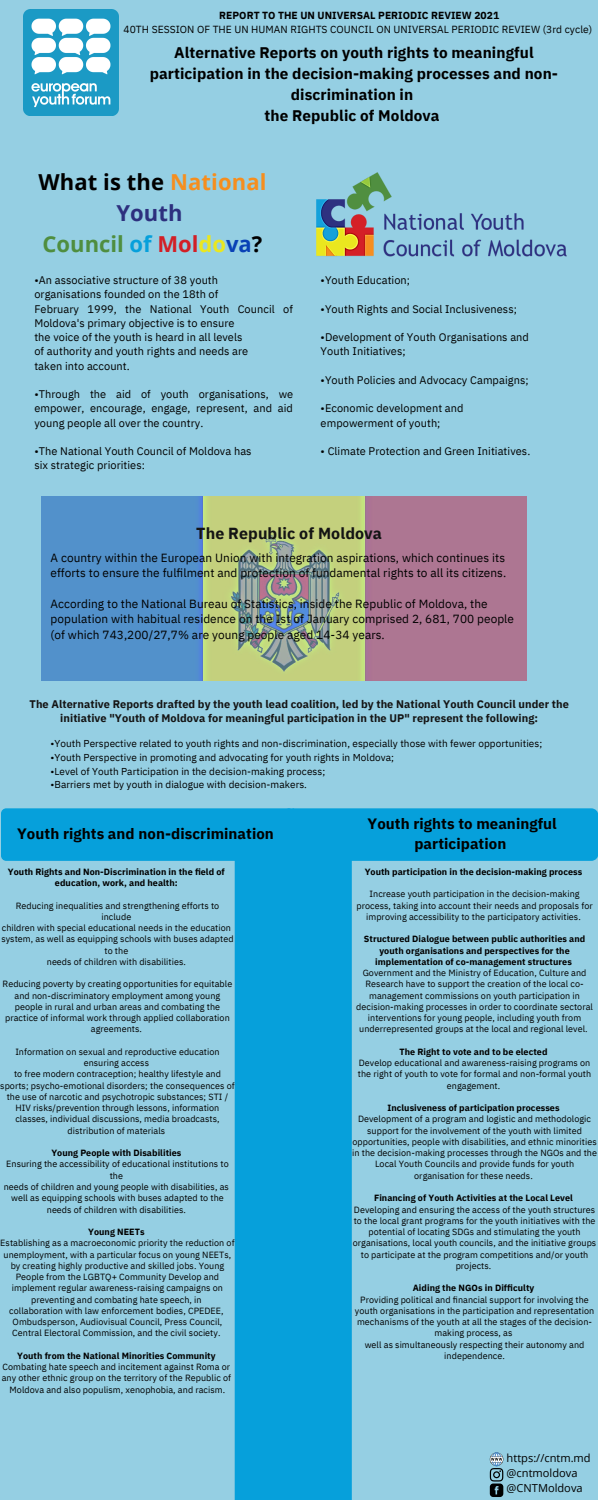
<style>
.page{position:relative;width:598px;height:1500px;background:#95cfe3}
.page>*{position:absolute;margin:0;border:0;box-sizing:border-box;transform-origin:0 0}
.t1{font:700 22px/30.8px "Open Sans";letter-spacing:.005em;color:#000;text-align:center}
.t2{font:700 22px "Open Sans";color:#4f8e40}
.t3{font:700 16px "IBM Plex Sans";letter-spacing:.005em;color:#141414}
.t4{font:700 15.3px/20.8px "IBM Plex Sans";letter-spacing:.005em;color:#000;text-align:center}
.t5{font:700 15px/19.5px "IBM Plex Sans";letter-spacing:.005em;color:#000;text-align:center}
.t6{font:11.8px/15.3px "IBM Plex Sans";letter-spacing:.005em;color:#000}
.t7{font:11.1px "Open Sans";color:#000}
.t8{font:11px/14.3px "IBM Plex Sans";letter-spacing:.005em;color:#000}
.t9{font:700 11px/14.3px "IBM Plex Sans";letter-spacing:.005em;color:#141414;text-align:center}
.t10{font:10.3px "IBM Plex Sans";letter-spacing:.005em;color:#000}
.t11{font:700 10.3px "IBM Plex Sans";letter-spacing:.005em;color:#000}
.t12{font:10px "IBM Plex Sans";letter-spacing:.005em;color:#000}
.t13{font:9px/11.3px "IBM Plex Sans";letter-spacing:.005em;color:#000;text-align:center}
.t14{font:700 9px/11.3px "IBM Plex Sans";letter-spacing:.005em;color:#000;text-align:center}
.s1{color:#f68e1e}
.s2{color:#2d307e}
.s3{color:#06a0db}
.s4{color:#d21f26}
.s5{color:#eae71f}
.s6{color:#0941b6}
.s7{color:#000}
</style>
<div class="page">
<img style="left:41px;top:497px;width:485px;height:183px">
<img style="left:316px;top:172px;width:251px;height:85px">
<img style="left:24px;top:9px;width:94px;height:107px">
<div style="left:1px;top:808px;width:293px;height:53px;background:#06a0db;border-radius:5px"></div>
<div style="left:282px;top:808px;width:316px;height:53px;background:#06a0db;border-radius:7px"></div>
<div style="left:235px;top:808px;width:117px;height:692px;background:#06a0db"></div>
<svg style="left:490px;top:1453px;width:13px;height:44px"></svg>
<p class="t11" style="left:219px;top:9px;width:281px">REPORT TO THE UN UNIVERSAL PERIODIC REVIEW 2021</p>
<p class="t10" style="left:124px;top:22px;width:470px">40TH SESSION OF THE UN HUMAN RIGHTS COUNCIL ON UNIVERSAL PERIODIC REVIEW (3rd cycle)</p>
<p class="t4" style="left:150px;top:42px;width:410px">Alternative Reports on youth rights to meaningful participation in the decision-making processes and non&shy;discrimination in</p>
<p class="t4" style="left:264px;top:104px;width:177px">the Republic of Moldova</p>
<p class="t1" style="left:38px;top:166px;width:230px">What is the <span class="s1">National<br></span><span class="s2">Youth</span></p>
<p class="t2" style="left:43px;top:228px;width:221px">Council <span class="s3">of</span> <span class="s4">Mol</span><span class="s5">do</span><span class="s6">va</span><span class="s7">?</span></p>
<p class="t8" style="left:34px;top:273px;width:185px">•An associative structure of 38 youth</p>
<p class="t8" style="left:34px;top:287px;width:185px">organisations founded on the 18th of</p>
<p class="t8" style="left:34px;top:301px;width:260px">February 1999, the National Youth Council of<br>Moldova's primary objective is to ensure</p>
<p class="t8" style="left:34px;top:330px;width:210px">the voice of the youth is heard in all levels</p>
<p class="t8" style="left:34px;top:344px;width:215px">of authority and youth rights and needs are</p>
<p class="t8" style="left:34px;top:358px;width:97px">taken into account.</p>
<p class="t8" style="left:34px;top:387px;width:260px;text-align:justify">•Through the aid of youth organisations, we empower, encourage, engage, represent, and aid young people all over the country.</p>
<p class="t8" style="left:34px;top:444px;width:219px">•The National Youth Council of Moldova has</p>
<p class="t8" style="left:34px;top:458px;width:112px">six strategic priorities:</p>
<p class="t8" style="left:320px;top:273px;width:91px">•Youth Education;</p>
<p class="t8" style="left:320px;top:301px;width:198px">•Youth Rights and Social Inclusiveness;</p>
<p class="t8" style="left:320px;top:330px;width:210px">•Development of Youth Organisations and</p>
<p class="t8" style="left:320px;top:344px;width:87px">Youth Initiatives;</p>
<p class="t8" style="left:320px;top:373px;width:209px">•Youth Policies and Advocacy Campaigns;</p>
<p class="t8" style="left:320px;top:401px;width:144px">•Economic development and</p>
<p class="t8" style="left:320px;top:415px;width:121px">empowerment of youth;</p>
<p class="t8" style="left:320px;top:444px;width:211px">• Climate Protection and Green Initiatives.</p>
<p class="t3" style="left:196px;top:522px;width:187px">The Republic of Moldova</p>
<p class="t6" style="left:50px;top:550px;width:457px">A country within the European Union with integration aspirations, which continues its efforts to ensure the fulfilment and protection of fundamental rights to all its citizens.</p>
<p class="t6" style="left:50px;top:596px;width:465px">According to the National Bureau of Statistics, inside the Republic of Moldova, the population with habitual residence on the Ist of January comprised 2, 681, 700 people (of which 743,200/27,7% are young people aged 14-34 years.</p>
<p class="t9" style="left:30px;top:697px;width:541px">The Alternative Reports drafted by the youth lead coalition, led by the National Youth Council under the initiative "Youth of Moldova for meaningful participation in the UP" represent the following:</p>
<p class="t12" style="left:50px;top:737px;width:493px">•Youth Perspective related to youth rights and non-discrimination, especially those with fewer opportunities;</p>
<p class="t12" style="left:50px;top:751px;width:345px">•Youth Perspective in promoting and advocating for youth rights in Moldova;</p>
<p class="t12" style="left:50px;top:764px;width:276px">•Level of Youth Participation in the decision-making process;</p>
<p class="t12" style="left:50px;top:778px;width:258px">•Barriers met by youth in dialogue with decision-makers.</p>
<p class="t5" style="left:17px;top:824px;width:258px">Youth rights and non-discrimination</p>
<p class="t5" style="left:367px;top:814px;width:191px">Youth rights to meaningful participation</p>
<p class="t14" style="left:8px;top:866px;width:218px">Youth Rights and Non-Discrimination in the field of</p>
<p class="t14" style="left:55px;top:877px;width:124px">education, work, and health:</p>
<p class="t13" style="left:16px;top:900px;width:205px">Reducing inequalities and strengthening efforts to include</p>
<p class="t13" style="left:2px;top:922px;width:231px">children with special educational needs in the education</p>
<p class="t13" style="left:1px;top:933px;width:234px">system, as well as equipping schools with buses adapted to the</p>
<p class="t13" style="left:47px;top:956px;width:141px">needs of children with disabilities.</p>
<p class="t13" style="left:3px;top:978px;width:231px">Reducing poverty by creating opportunities for equitable and non-discriminatory employment among young people in rural and urban areas and combating the practice of informal work through applied collaboration agreements.</p>
<p class="t13" style="left:15px;top:1046px;width:206px">Information on sexual and reproductive education ensuring access</p>
<p class="t13" style="left:0;top:1068px;width:236px">to free modern contraception; healthy lifestyle and sports; psycho-emotional disorders; the consequences of the use of narcotic and psychotropic substances; STI / HIV risks/prevention through lessons, information classes, individual discussions, media broadcasts, distribution of materials</p>
<p class="t14" style="left:51px;top:1147px;width:132px">Young People with Disabilities</p>
<p class="t13" style="left:6px;top:1158px;width:224px">Ensuring the accessibility of educational institutions to the</p>
<p class="t13" style="left:4px;top:1181px;width:227px">needs of children and young people with disabilities, as</p>
<p class="t13" style="left:11px;top:1192px;width:214px">well as equipping schools with buses adapted to the needs of children with disabilities.</p>
<p class="t14" style="left:88px;top:1226px;width:58px">Young NEETs</p>
<p class="t13" style="left:0;top:1237px;width:236px">Establishing as a macroeconomic priority the reduction of unemployment, with a particular focus on young NEETs, by creating highly productive and skilled jobs. Young People from the LGBTQ+ Community Develop and implement regular awareness-raising campaigns on preventing and combating hate speech, in</p>
<p class="t13" style="left:9px;top:1305px;width:216px">collaboration with law enforcement bodies, CPEDEE,</p>
<p class="t13" style="left:12px;top:1316px;width:211px;text-align:left">Ombudsperson, Audiovisual Council, Press Council,<br>Central Electoral Commission, and the civil society.</p>
<p class="t14" style="left:17px;top:1350px;width:200px">Youth from the National Minorities Community</p>
<p class="t13" style="left:2px;top:1361px;width:229px">Combating hate speech and incitement against Roma or</p>
<p class="t13" style="left:2px;top:1372px;width:231px">any other ethnic group on the territory of the Republic of</p>
<p class="t13" style="left:10px;top:1384px;width:217px">Moldova and also populism, xenophobia, and racism.</p>
<p class="t14" style="left:365px;top:866px;width:219px">Youth participation in the decision-making process</p>
<p class="t13" style="left:356px;top:888px;width:238px">Increase youth participation in the decision-making process, taking into account their needs and proposals for improving accessibility to the participatory activities.</p>
<p class="t14" style="left:364px;top:933px;width:223px">Structured Dialogue between public authorities and youth organisations and perspectives for the implementation of co-management structures</p>
<p class="t13" style="left:356px;top:967px;width:238px">Government and the Ministry of Education, Culture and Research have to support the creation of the local co&shy;management commissions on youth participation in decision-making processes in order to coordinate sectoral interventions for young people, including youth from underrepresented groups at the local and regional level.</p>
<p class="t14" style="left:399px;top:1046px;width:149px">The Right to vote and to be elected</p>
<p class="t13" style="left:358px;top:1057px;width:235px">Develop educational and awareness-raising programs on the right of youth to vote for formal and non-formal youth engagement.</p>
<p class="t14" style="left:387px;top:1102px;width:174px">Inclusiveness of participation processes</p>
<p class="t13" style="left:352px;top:1113px;width:246px">Development of a program and logistic and methodologic support for the involvement of the youth with limited opportunities, people with disabilities, and ethnic minorities in the decision-making processes through the NGOs and the Local Youth Councils and provide funds for youth organisation for these needs.</p>
<p class="t14" style="left:374px;top:1192px;width:200px">Financing of Youth Activities at the Local Level</p>
<p class="t13" style="left:353px;top:1203px;width:245px">Developing and ensuring the access of the youth structures to the local grant programs for the youth initiatives with the potential of locating SDGs and stimulating the youth organisations, local youth councils, and the initiative groups to participate at the program competitions and/or youth projects.</p>
<p class="t14" style="left:413px;top:1282px;width:123px">Aiding the NGOs in Difficulty</p>
<p class="t13" style="left:355px;top:1294px;width:241px">Providing political and financial support for involving the youth organisations in the participation and representation mechanisms of the youth at all the stages of the decision&shy;making process, as</p>
<p class="t13" style="left:365px;top:1339px;width:221px">well as simultaneously respecting their autonomy and independence.</p>
<p class="t7" style="left:506px;top:1451px;width:86px">https://cntm.md</p>
<p class="t7" style="left:506px;top:1465px;width:72px">@cntmoldova</p>
<p class="t7" style="left:506px;top:1480px;width:78px">@CNTMoldova</p>
</div>
